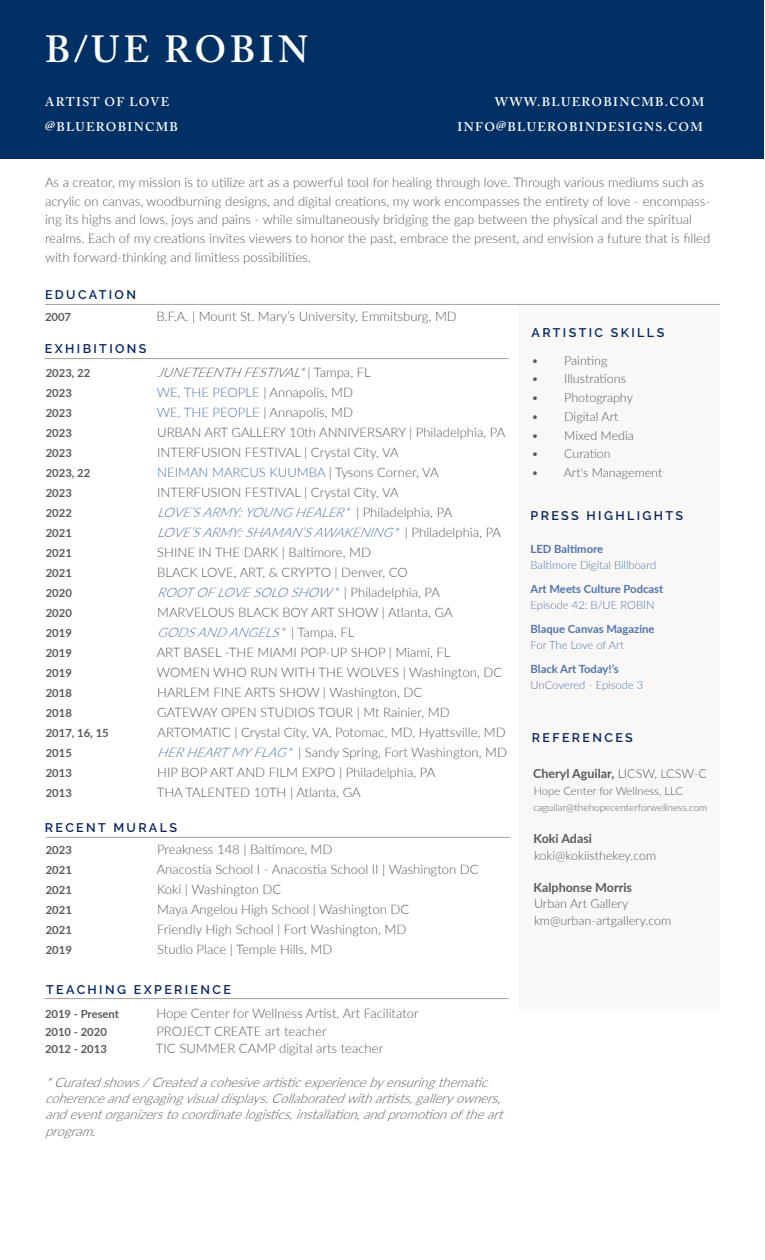
<style>
.page{position:relative;width:765px;height:1260px;background:#fff}
.page>*{position:absolute;margin:0;border:0;box-sizing:border-box;transform-origin:0 0}
.t1{font:600 37.5px "Adobe Caslon Pro";letter-spacing:.105em;color:#fff}
.t2{font:300 13.12px/18.8px "Lato";color:#58595b}
.t3{font:italic 300 13.12px/16.2px "Lato";color:#58595b}
.t4{font:italic 300 13.12px "Lato";color:#4f73ad}
.t5{font:300 13.12px "Lato";color:#4f73ad}
.t6{font:300 12.5px/16.2px "Lato";color:#58595b}
.t7{font:600 12.5px "Raleway";letter-spacing:.19em;color:#052460}
.t8{font:600 12.5px "Adobe Caslon Pro";letter-spacing:.105em;color:#fff}
.t9{font:700 12.5px "Lato";color:#58595b}
.t10{font:700 11.25px "Lato";color:#58595b}
.t11{font:300 11.25px "Lato";color:#4f73ad}
.t12{font:700 11.25px "Lato";color:#4f73ad}
.t13{font:300 11.25px "Lato";color:#58595b}
.t14{font:300 10px "Lato";color:#58595b}
.s1{font-style:normal}
.s2{color:#4f73ad}
.s3{color:#58595b}
.s4{font-style:normal;color:#58595b}
.s5{font-style:italic;color:#4f73ad}
.s6{font-weight:300}
</style>
<div class="page">
<div style="left:518px;top:305px;width:202px;height:704px;background:#f9f8f7"></div>
<div style="left:1px;top:1px;width:763px;height:158px;background:#003064"></div>
<hr style="left:44px;top:998px;width:465px;height:1px;background:#a69f9e">
<hr style="left:46px;top:837px;width:464px;height:1px;background:#a69f9e">
<hr style="left:44px;top:358px;width:465px;height:1px;background:#a69f9e">
<hr style="left:45px;top:304px;width:675px;height:1px;background:#a69f9e">
<h1 class="t1" style="left:45px;top:27px;width:265px">B/UE ROBIN</h1>
<p class="t8" style="left:45px;top:94px;width:126px">ARTIST OF LOVE</p>
<p class="t8" style="left:495px;top:94px;width:211px">WWW.BLUEROBINCMB.COM</p>
<p class="t8" style="left:45px;top:119px;width:135px">@BLUEROBINCMB</p>
<p class="t8" style="left:458px;top:119px;width:247px">INFO@BLUEROBINDESIGNS.COM</p>
<p class="t2" style="left:45px;top:172px;width:667px">As a creator, my mission is to utilize art as a powerful tool for healing through love. Through various mediums such as acrylic on canvas, woodburning designs, and digital creations, my work encompasses the entirety of love - encompass&shy;ing its highs and lows, joys and pains - while simultaneously bridging the gap between the physical and the spiritual realms. Each of my creations invites viewers to honor the past, embrace the present, and envision a future that is filled with forward-thinking and limitless possibilities.</p>
<p class="t7" style="left:45px;top:288px;width:92px">EDUCATION</p>
<p class="t10" style="left:45px;top:309px;width:28px">2007</p>
<p class="t2" style="left:156px;top:306px;width:302px">B.F.A. | Mount St. Mary’s University, Emmitsburg, MD</p>
<p class="t7" style="left:45px;top:341px;width:103px">EXHIBITIONS</p>
<p class="t10" style="left:46px;top:364px;width:46px">2023, 22</p>
<p class="t3" style="left:157px;top:363px;width:215px">JUNETEENTHFESTIVAL*<span class="s1">| T a m p a , F L</span></p>
<p class="t10" style="left:46px;top:384px;width:28px">2023</p>
<p class="t2" style="left:157px;top:382px;width:198px"><span class="s2">WE, THE PEOPLE</span> | Annapolis, MD</p>
<p class="t10" style="left:46px;top:404px;width:28px">2023</p>
<p class="t2" style="left:157px;top:402px;width:198px"><span class="s2">WE, THE PEOPLE</span> | Annapolis, MD</p>
<p class="t10" style="left:46px;top:424px;width:28px">2023</p>
<p class="t2" style="left:157px;top:422px;width:350px">URBAN ART GALLERY 10th ANNIVERSARY | Philadelphia, PA</p>
<p class="t10" style="left:46px;top:444px;width:28px">2023</p>
<p class="t2" style="left:157px;top:442px;width:243px">INTERFUSION FESTIVAL | Crystal City, VA</p>
<p class="t10" style="left:46px;top:464px;width:46px">2023, 22</p>
<p class="t5" style="left:157px;top:463px;width:283px">NEIMAN MARCUS KUUMBA <span class="s3">| Tysons Corner, VA</span></p>
<p class="t10" style="left:46px;top:484px;width:28px">2023</p>
<p class="t2" style="left:157px;top:482px;width:243px">INTERFUSION FESTIVAL | Crystal City, VA</p>
<p class="t10" style="left:46px;top:504px;width:28px">2022</p>
<p class="t4" style="left:157px;top:503px;width:297px">LOVE’SARMY:YOUNGHEALER* <span class="s4">| P h i l a d e l p h i a , P A</span></p>
<p class="t10" style="left:46px;top:524px;width:28px">2021</p>
<p class="t4" style="left:157px;top:523px;width:346px">LOVE’SARMY:SHAMAN’SAWAKENING* <span class="s4">| P h i l a d e l p h i a , P A</span></p>
<p class="t10" style="left:46px;top:544px;width:28px">2021</p>
<p class="t2" style="left:157px;top:542px;width:215px">SHINE IN THE DARK | Baltimore, MD</p>
<p class="t10" style="left:46px;top:564px;width:28px">2021</p>
<p class="t2" style="left:157px;top:562px;width:252px">BLACK LOVE, ART, &amp; CRYPTO | Denver, CO</p>
<p class="t10" style="left:46px;top:584px;width:28px">2020</p>
<p class="t4" style="left:157px;top:583px;width:285px">ROOTOFLOVESOLOSHOW <span class="s1">*</span> <span class="s4">| P h i l a d e l p h i a , P A</span></p>
<p class="t10" style="left:46px;top:604px;width:28px">2020</p>
<p class="t2" style="left:157px;top:602px;width:297px">MARVELOUS BLACK BOY ART SHOW | Atlanta, GA</p>
<p class="t10" style="left:46px;top:624px;width:28px">2019</p>
<p class="t4" style="left:157px;top:623px;width:199px">GODSANDANGELS* <span class="s4">| T a m p a , F L</span></p>
<p class="t10" style="left:46px;top:644px;width:28px">2019</p>
<p class="t2" style="left:157px;top:642px;width:295px">ART BASEL -THE MIAMI POP-UP SHOP | Miami, FL</p>
<p class="t10" style="left:46px;top:664px;width:28px">2019</p>
<p class="t2" style="left:157px;top:662px;width:347px">WOMEN WHO RUN WITH THE WOLVES | Washington, DC</p>
<p class="t10" style="left:46px;top:684px;width:28px">2018</p>
<p class="t2" style="left:157px;top:682px;width:267px">HARLEM FINE ARTS SHOW | Washington, DC</p>
<p class="t10" style="left:46px;top:704px;width:28px">2018</p>
<p class="t2" style="left:157px;top:702px;width:294px">GATEWAY OPEN STUDIOS TOUR | Mt Rainier, MD</p>
<p class="t10" style="left:46px;top:724px;width:64px">2017, 16, 15</p>
<p class="t2" style="left:158px;top:722px;width:350px">ARTOMATIC | Crystal City, VA, Potomac, MD, Hyattsville, MD</p>
<p class="t10" style="left:46px;top:744px;width:28px">2015</p>
<p class="t2" style="left:157px;top:742px;width:351px"><span class="s5">HERHEARTMYFLAG*</span> | Sandy Spring, Fort Washington, MD</p>
<p class="t10" style="left:46px;top:764px;width:28px">2013</p>
<p class="t2" style="left:157px;top:762px;width:280px">HIP BOP ART AND FILM EXPO | Philadelphia, PA</p>
<p class="t10" style="left:46px;top:784px;width:28px">2013</p>
<p class="t2" style="left:157px;top:782px;width:206px">THA TALENTED 10TH | Atlanta, GA</p>
<p class="t7" style="left:45px;top:821px;width:134px">RECENT MURALS</p>
<p class="t10" style="left:46px;top:842px;width:28px">2023</p>
<p class="t2" style="left:157px;top:840px;width:177px">Preakness 148 | Baltimore, MD</p>
<p class="t10" style="left:46px;top:862px;width:28px">2021</p>
<p class="t2" style="left:157px;top:860px;width:324px">Anacostia School I - Anacostia School II | Washington DC</p>
<p class="t10" style="left:46px;top:882px;width:28px">2021</p>
<p class="t2" style="left:157px;top:880px;width:126px">Koki | Washington DC</p>
<p class="t10" style="left:46px;top:902px;width:28px">2021</p>
<p class="t2" style="left:157px;top:900px;width:254px">Maya Angelou High School | Washington DC</p>
<p class="t10" style="left:46px;top:922px;width:28px">2021</p>
<p class="t2" style="left:157px;top:920px;width:251px">Friendly High School | Fort Washington, MD</p>
<p class="t10" style="left:46px;top:942px;width:28px">2019</p>
<p class="t2" style="left:157px;top:940px;width:177px">Studio Place | Temple Hills, MD</p>
<p class="t7" style="left:46px;top:982px;width:186px">TEACHING EXPERIENCE</p>
<p class="t10" style="left:45px;top:1006px;width:76px">2019 - Present</p>
<p class="t2" style="left:156px;top:1003px;width:264px">Hope Center for Wellness Artist, Art Facilitator</p>
<p class="t10" style="left:45px;top:1023px;width:63px">2010 - 2020</p>
<p class="t2" style="left:156px;top:1021px;width:172px">PROJECT CREATE art teacher</p>
<p class="t10" style="left:45px;top:1041px;width:63px">2012 - 2013</p>
<p class="t2" style="left:156px;top:1038px;width:229px">TIC SUMMER CAMP digital arts teacher</p>
<p class="t3" style="left:45px;top:1073px;width:465px">*Curatedshows/Createdacohesiveartisticexperiencebyensuringthematic coherenceandengagingvisualdisplays.Collaboratedwithartists,galleryowners, andeventorganizerstocoordinatelogistics,installation,andpromotionoftheart program.</p>
<p class="t7" style="left:532px;top:326px;width:134px">ARTISTIC SKILLS</p>
<p class="t6" style="left:532px;top:352px;width:77px">• Painting</p>
<p class="t6" style="left:532px;top:370px;width:96px">• Illustrations</p>
<p class="t6" style="left:532px;top:389px;width:103px">• Photography</p>
<p class="t6" style="left:532px;top:408px;width:88px">• Digital Art</p>
<p class="t6" style="left:532px;top:427px;width:104px">• Mixed Media</p>
<p class="t6" style="left:532px;top:445px;width:81px">• Curation</p>
<p class="t6" style="left:532px;top:464px;width:132px">• Art's Management</p>
<p class="t7" style="left:531px;top:509px;width:154px">PRESS HIGHLIGHTS</p>
<p class="t12" style="left:531px;top:540px;width:74px">LED Baltimore</p>
<p class="t11" style="left:531px;top:557px;width:127px">Baltimore Digital Billboard</p>
<p class="t12" style="left:531px;top:580px;width:134px">Art Meets Culture Podcast</p>
<p class="t11" style="left:531px;top:597px;width:125px">Episode 42: B/UE ROBIN</p>
<p class="t12" style="left:531px;top:620px;width:126px">Blaque Canvas Magazine</p>
<p class="t11" style="left:531px;top:637px;width:95px">For The Love of Art</p>
<p class="t12" style="left:531px;top:660px;width:90px">Black Art Today!’s</p>
<p class="t11" style="left:531px;top:677px;width:114px">UnCovered - Episode 3</p>
<p class="t7" style="left:532px;top:730px;width:102px">REFERENCES</p>
<p class="t9" style="left:533px;top:765px;width:175px">Cheryl Aguilar, <span class="s6">LICSW, LCSW-C</span></p>
<p class="t13" style="left:534px;top:783px;width:151px">Hope Center for Wellness, LLC</p>
<p class="t14" style="left:533px;top:800px;width:175px">caguilar@thehopecenterforwellness.com</p>
<p class="t9" style="left:534px;top:830px;width:60px">Koki Adasi</p>
<p class="t6" style="left:534px;top:847px;width:124px">koki@kokiisthekey.com</p>
<p class="t9" style="left:534px;top:878px;width:100px">Kalphonse Morris</p>
<p class="t6" style="left:534px;top:895px;width:139px">Urban Art Gallery km@urban-artgallery.com</p>
</div>
